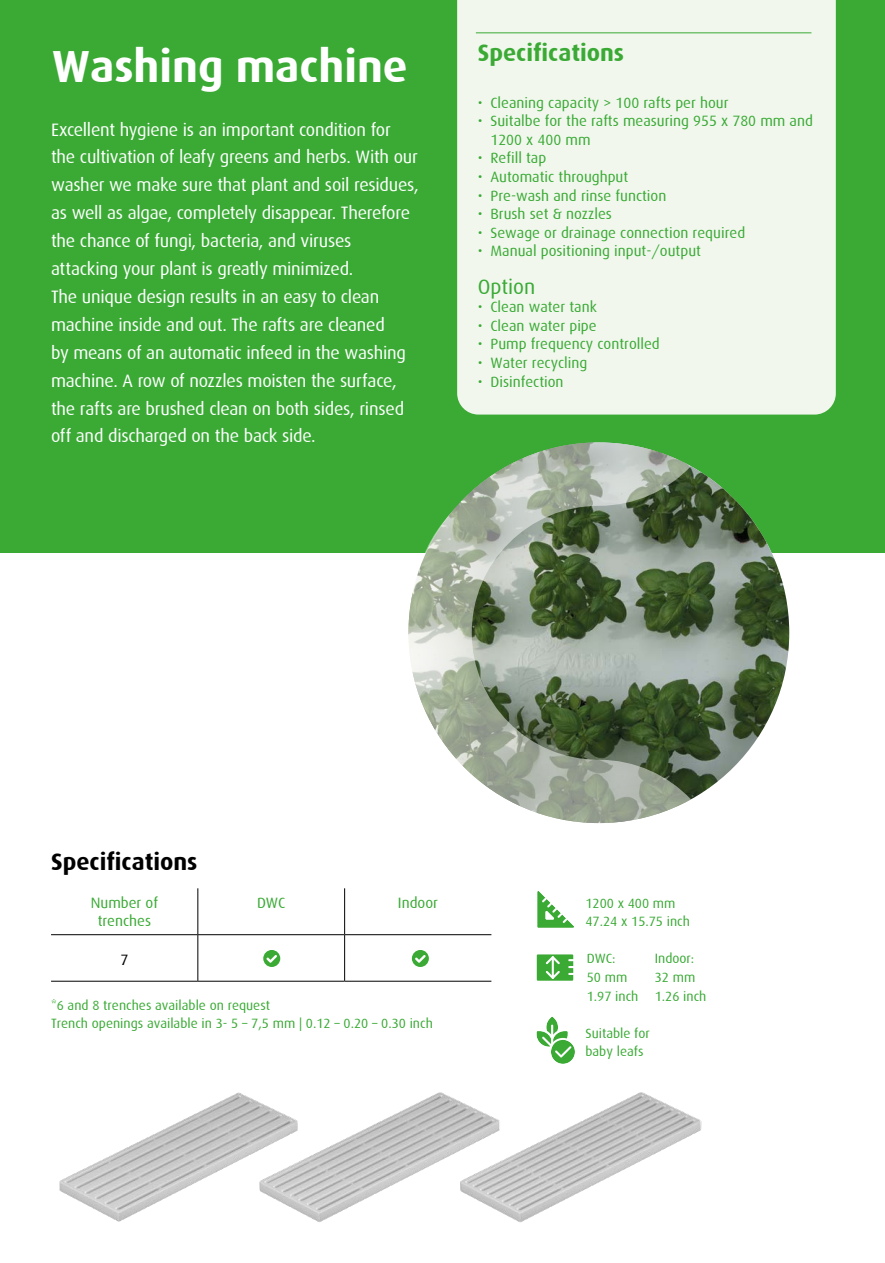
<style>
.page{position:relative;width:885px;height:1263px;background:#fff}
.page>*{position:absolute;margin:0;border:0;box-sizing:border-box;transform-origin:0 0}
.t1{font:700 45px "Dax";color:#fff}
.t2{font:700 24px "Dax";color:#3aaa35}
.t3{font:700 24px "Dax";color:#000}
.t4{font:21px "Dax";color:#3aaa35}
.t5{font:18px/27.9px "Dax";letter-spacing:-.015em;color:#fff}
.t6{font:15px/18px "Dax";color:#3aaa35;text-align:center}
.t7{font:15px "Dax";color:#000}
.t8{font:13.5px/18.6px "Dax";color:#3aaa35}
</style>
<div class="page">
<div style="left:0;top:0;width:884px;height:553px;background:#3aaa35"></div>
<div style="left:457px;top:0;width:378px;height:415px;background:#f1f7ed"></div>
<hr style="left:476px;top:32px;width:335px;height:1px;background:#3aaa35">
<img style="left:59px;top:1092px;width:197px;height:130px">
<img style="left:256px;top:1092px;width:200px;height:130px">
<img style="left:456px;top:1092px;width:246px;height:131px">
<hr style="left:197px;top:888px;width:1px;height:46px;background:#000">
<hr style="left:344px;top:888px;width:1px;height:46px;background:#000">
<hr style="left:197px;top:935px;width:1px;height:46px;background:#000">
<hr style="left:344px;top:935px;width:1px;height:46px;background:#000">
<hr style="left:51px;top:981px;width:147px;height:1px;background:#000">
<hr style="left:198px;top:981px;width:146px;height:1px;background:#000">
<hr style="left:344px;top:981px;width:147px;height:1px;background:#000">
<hr style="left:51px;top:934px;width:147px;height:1px;background:#000">
<hr style="left:198px;top:934px;width:146px;height:1px;background:#000">
<hr style="left:344px;top:934px;width:147px;height:1px;background:#000">
<svg style="left:263px;top:950px;width:17px;height:17px"></svg>
<svg style="left:412px;top:950px;width:17px;height:17px"></svg>
<img style="left:408px;top:442px;width:381px;height:381px;border-radius:190px">
<svg style="left:408px;top:442px;width:282px;height:381px"></svg>
<svg style="left:536px;top:1016px;width:39px;height:48px"></svg>
<svg style="left:537px;top:891px;width:37px;height:37px"></svg>
<svg style="left:536px;top:954px;width:38px;height:27px"></svg>
<h1 class="t1" style="left:52px;top:41px;width:357px">Washing machine</h1>
<h2 class="t2" style="left:477px;top:39px;width:148px">Specifications</h2>
<p class="t5" style="left:51px;top:116px;width:369px">Excellent hygiene is an important condition for the cultivation of leafy greens and herbs. With our washer we make sure that plant and soil residues, as well as algae, completely disappear. Therefore the chance of fungi, bacteria, and viruses attacking your plant is greatly minimized.<br>The unique design results in an easy to clean machine inside and out. The rafts are cleaned<br>by means of an automatic infeed in the washing machine. A row of nozzles moisten the surface, the rafts are brushed clean on both sides, rinsed off and discharged on the back side.</p>
<p class="t6" style="left:477px;top:94px;width:252px">• Cleaning capacity &gt; 100 rafts per hour</p>
<p class="t6" style="left:490px;top:112px;width:324px;line-height:18.6px;text-align:left;text-indent:-13px">• Suitalbe for the rafts measuring 955 x 780 mm and<br>1200 x 400 mm</p>
<p class="t6" style="left:477px;top:149px;width:70px">• Refill tap</p>
<p class="t6" style="left:477px;top:168px;width:152px">• Automatic throughput</p>
<p class="t6" style="left:477px;top:187px;width:190px">• Pre-wash and rinse function</p>
<p class="t6" style="left:477px;top:205px;width:136px">• Brush set &amp; nozzles</p>
<p class="t6" style="left:477px;top:224px;width:269px">• Sewage or drainage connection required</p>
<p class="t6" style="left:477px;top:242px;width:225px">• Manual positioning input-/output</p>
<p class="t4" style="left:477px;top:275px;width:59px">Option</p>
<p class="t6" style="left:477px;top:298px;width:121px">• Clean water tank</p>
<p class="t6" style="left:477px;top:317px;width:120px">• Clean water pipe</p>
<p class="t6" style="left:477px;top:335px;width:184px">• Pump frequency controlled</p>
<p class="t6" style="left:477px;top:354px;width:111px">• Water recycling</p>
<p class="t6" style="left:477px;top:373px;width:87px">• Disinfection</p>
<h2 class="t3" style="left:51px;top:848px;width:148px">Specifications</h2>
<p class="t6" style="left:91px;top:894px;width:69px">Number of trenches</p>
<p class="t6" style="left:257px;top:894px;width:30px">DWC</p>
<p class="t6" style="left:398px;top:894px;width:42px">Indoor</p>
<p class="t7" style="left:120px;top:951px;width:9px">7</p>
<p class="t8" style="left:51px;top:996px;width:383px">*6 and 8 trenches available on request<br>Trench openings available in 3- 5 – 7,5 mm | 0.12 – 0.20 – 0.30 inch</p>
<p class="t8" style="left:585px;top:894px;width:106px">1200 x 400 mm<br>47.24 x 15.75 inch</p>
<p class="t8" style="left:586px;top:949px;width:53px">DWC:<br>50 mm<br>1.97 inch</p>
<p class="t8" style="left:654px;top:949px;width:53px">Indoor:<br>32 mm<br>1.26 inch</p>
<p class="t8" style="left:585px;top:1024px;width:66px">Suitable for baby leafs</p>
</div>
